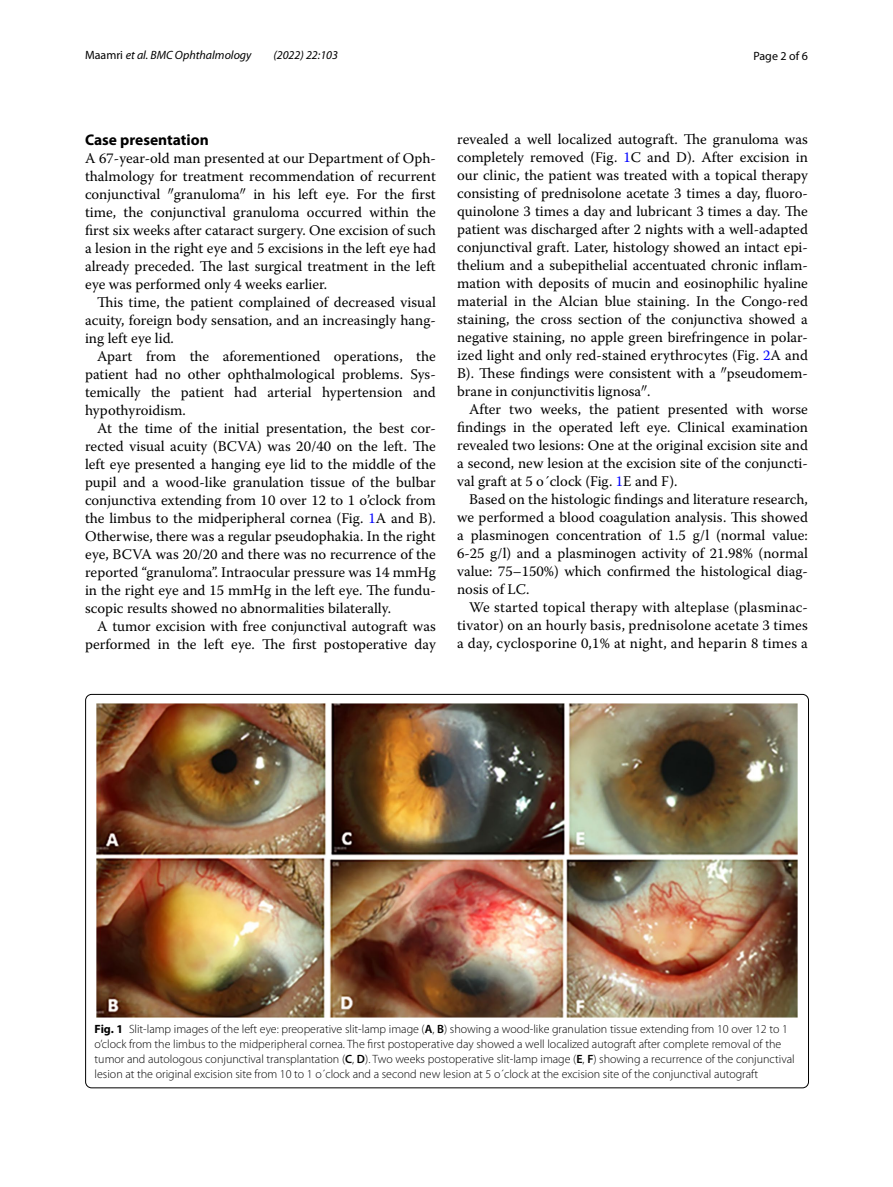
<style>
.page{position:relative;width:893px;height:1187px;background:#fff}
.page>*{position:absolute;margin:0;border:0;box-sizing:border-box;transform-origin:0 0}
.t1{font:700 15.45px "Myriad Pro";color:#000}
.t2{font:14.7px/18px "Warnock Pro";color:#000;text-align:justify}
.t3{font:300 12px/15px "Myriad Pro";color:#000}
.t4{font:italic 12px "Myriad Pro";color:#000}
.t5{font:12px "Myriad Pro";color:#000}
.s1{font-style:normal}
.s2{color:#00f}
.s3{font-weight:700}
.s4{font-weight:600}
</style>
<div class="page">
<img style="left:97px;top:703px;width:700px;height:314px">
<p class="t4" style="left:85px;top:48px;width:168px"><span class="s1">Maamri</span> et al. BMC Ophthalmology</p>
<p class="t4" style="left:273px;top:48px;width:66px">(2022) 22:103</p>
<p class="t5" style="left:753px;top:48px;width:56px">Page 2 of 6</p>
<p class="t1" style="left:85px;top:129px;width:125px">Case presentation</p>
<p class="t2" style="left:85px;top:148px;width:352px">A 67-year-old man presented at our Department of Oph&shy;thalmology for treatment recommendation of recurrent conjunctival granuloma in his left eye. For the first time, the conjunctival granuloma occurred within the first six weeks after cataract surgery. One excision of such a lesion in the right eye and 5 excisions in the left eye had already preceded. The last surgical treatment in the left eye was performed only 4 weeks earlier.</p>
<p class="t2" style="left:85px;top:292px;width:352px;text-indent:12px">This time, the patient complained of decreased visual acuity, foreign body sensation, and an increasingly hang&shy;ing left eye lid.</p>
<p class="t2" style="left:85px;top:346px;width:352px;text-indent:12px">Apart from the aforementioned operations, the patient had no other ophthalmological problems. Sys&shy;temically the patient had arterial hypertension and hypothyroidism.</p>
<p class="t2" style="left:85px;top:418px;width:352px;text-indent:12px">At the time of the initial presentation, the best cor&shy;rected visual acuity (BCVA) was 20/40 on the left. The left eye presented a hanging eye lid to the middle of the pupil and a wood-like granulation tissue of the bulbar conjunctiva extending from 10 over 12 to 1 o’clock from the limbus to the midperipheral cornea (Fig. <span class="s2">1</span>A and B).<br>Otherwise, there was a regular pseudophakia. In the right eye, BCVA was 20/20 and there was no recurrence of the reported “granuloma”. Intraocular pressure was 14 mmHg in the right eye and 15 mmHg in the left eye. The fundu&shy;scopic results showed no abnormalities bilaterally.</p>
<p class="t2" style="left:85px;top:616px;width:352px;text-align:right">A tumor excision with free conjunctival autograft was performed in the left eye. The first postoperative day</p>
<p class="t2" style="left:457px;top:130px;width:352px">revealed a well localized autograft. The granuloma was completely removed (Fig. <span class="s2">1</span>C and D). After excision in our clinic, the patient was treated with a topical therapy consisting of prednisolone acetate 3 times a day, fluoro&shy;quinolone 3 times a day and lubricant 3 times a day. The patient was discharged after 2 nights with a well-adapted conjunctival graft. Later, histology showed an intact epi&shy;thelium and a subepithelial accentuated chronic inflam&shy;mation with deposits of mucin and eosinophilic hyaline material in the Alcian blue staining. In the Congo-red staining, the cross section of the conjunctiva showed a negative staining, no apple green birefringence in polar&shy;ized light and only red-stained erythrocytes (Fig. <span class="s2">2</span>A and B). These findings were consistent with a pseudomem&shy;brane in conjunctivitis lignosa .</p>
<p class="t2" style="left:457px;top:400px;width:352px;text-indent:12px">After two weeks, the patient presented with worse findings in the operated left eye. Clinical examination revealed two lesions: One at the original excision site and a second, new lesion at the excision site of the conjuncti&shy;val graft at 5 o´clock (Fig. <span class="s2">1</span>E and F).</p>
<p class="t2" style="left:457px;top:490px;width:352px;text-indent:12px">Based on the histologic findings and literature research, we performed a blood coagulation analysis. This showed a plasminogen concentration of 1.5 g/l (normal value:<br>6-25 g/l) and a plasminogen activity of 21.98% (normal value: 75–150%) which confirmed the histological diag&shy;nosis of LC.</p>
<p class="t2" style="left:457px;top:598px;width:352px;text-indent:12px">We started topical therapy with alteplase (plasminac&shy;tivator) on an hourly basis, prednisolone acetate 3 times a day, cyclosporine 0,1% at night, and heparin 8 times a</p>
<p class="t3" style="left:95px;top:1021px;width:702px"><span class="s3">Fig. 1</span> Slit-lamp images of the left eye: preoperative slit-lamp image (<span class="s4">A</span>, <span class="s4">B</span>) showing a wood-like granulation tissue extending from 10 over 12 to 1 o’clock from the limbus to the midperipheral cornea. The first postoperative day showed a well localized autograft after complete removal of the tumor and autologous conjunctival transplantation (<span class="s4">C</span>, <span class="s4">D</span>). Two weeks postoperative slit-lamp image (<span class="s4">E</span>, <span class="s4">F</span>) showing a recurrence of the conjunctival lesion at the original excision site from 10 to 1 o´clock and a second new lesion at 5 o´clock at the excision site of the conjunctival autograft</p>
</div>
